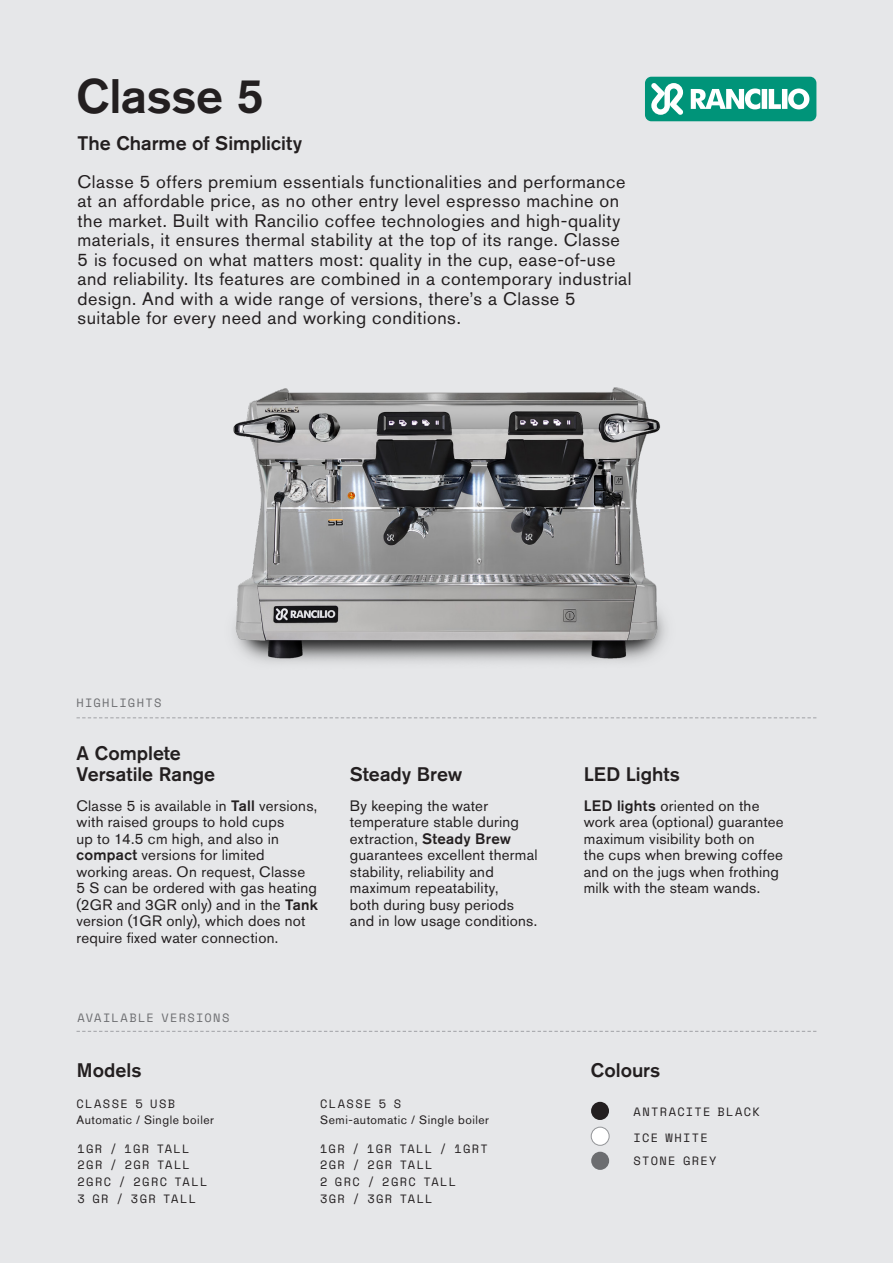
<style>
.page{position:relative;width:893px;height:1263px;background:#e6e7e9}
.page>*{position:absolute;margin:0;border:0;box-sizing:border-box;transform-origin:0 0}
.Titles{font:500 48px "Akzidenz Grotesk BQ";letter-spacing:-.01em;color:#231f20}
.Sub_headings3{font:500 19.5px/21px "Akzidenz Grotesk BQ";color:#231f20}
.Body_Copy{font:18px/19.5px "Akzidenz Grotesk BQ";letter-spacing:.03em;color:#231f20}
.Body_Copy-2{font:15px/16.5px "Akzidenz Grotesk BQ";letter-spacing:.015em;color:#231f20}
.highlights{font:12px "Space Mono";letter-spacing:.115em;color:#231f20}
.Body_Copy-3{font:12px "Akzidenz Grotesk BQ";letter-spacing:.045em;color:#231f20}
.highlights-2{font:12px "Space Mono";letter-spacing:.105em;color:#6c6d70}
.s1{font-weight:500}
</style>
<div class="page">
<img style="left:233px;top:387px;width:433px;height:276px">
<svg style="left:77px;top:1031px;width:739px;height:1px"></svg>
<svg style="left:77px;top:717px;width:739px;height:1px"></svg>
<div style="left:645px;top:77px;width:171px;height:44px;background:#009479;border-radius:6px"></div>
<svg style="left:651px;top:83px;width:158px;height:32px"></svg>
<div style="left:591px;top:1102px;width:18px;height:18px;background:#231f20;border-radius:50%"></div>
<div style="left:591px;top:1127px;width:18px;height:18px;background:#fff;border-radius:50%"></div>
<div style="left:591px;top:1127px;width:18px;height:19px;border:1px solid #939598;border-radius:50%"></div>
<div style="left:591px;top:1152px;width:18px;height:18px;background:#6c6d70;border-radius:50%"></div>
<p class="Titles" style="left:77px;top:66px;width:189px">Classe 5</p>
<p class="Sub_headings3" style="left:78px;top:132px;width:226px">The Charme of Simplicity</p>
<p class="Body_Copy" style="left:78px;top:172px;width:556px">Classe 5 offers premium essentials functionalities and performance at an affordable price, as no other entry level espresso machine on the market. Built with Rancilio coffee technologies and high-quality materials, it ensures thermal stability at the top of its range. Classe 5 is focused on what matters most: quality in the cup, ease-of-use and reliability. Its features are combined in a contemporary industrial design. And with a wide range of versions, there’s a Classe 5 suitable for every need and working conditions.</p>
<p class="highlights-2" style="left:76px;top:694px;width:86px">HIGHLIGHTS</p>
<p class="Sub_headings3" style="left:76px;top:742px;width:140px">A Complete<br>Versatile Range</p>
<p class="Sub_headings3" style="left:350px;top:763px;width:114px">Steady Brew</p>
<p class="Sub_headings3" style="left:584px;top:763px;width:98px">LED Lights</p>
<p class="Body_Copy-2" style="left:76px;top:797px;width:243px">Classe 5 is available in <span class="s1">Tall</span> versions, with raised groups to hold cups<br>up to 14.5 cm high, and also in <span class="s1">compact</span> versions for limited working areas. On request, Classe<br>5 S can be ordered with gas heating (2GR and 3GR only) and in the <span class="s1">Tank </span>version (1GR only), which does not require fixed water connection.</p>
<p class="Body_Copy-2" style="left:350px;top:797px;width:189px">By keeping the water temperature stable during extraction, <span class="s1">Steady Brew </span>guarantees excellent thermal stability, reliability and maximum repeatability,<br>both during busy periods and in low usage conditions.</p>
<p class="Body_Copy-2" style="left:584px;top:797px;width:201px"><span class="s1">LED lights</span> oriented on the work area (optional) guarantee maximum visibility both on<br>the cups when brewing coffee and on the jugs when frothing milk with the steam wands.</p>
<p class="highlights-2" style="left:78px;top:1008px;width:153px">AVAILABLE VERSIONS</p>
<p class="Sub_headings3" style="left:77px;top:1059px;width:66px">Models</p>
<p class="Sub_headings3" style="left:591px;top:1059px;width:71px">Colours</p>
<p class="highlights" style="left:633px;top:1103px;width:128px">ANTRACITE BLACK</p>
<p class="highlights" style="left:634px;top:1129px;width:76px">ICE WHITE</p>
<p class="highlights" style="left:634px;top:1152px;width:84px">STONE GREY</p>
<p class="highlights" style="left:76px;top:1095px;width:100px">CLASSE 5 USB</p>
<p class="highlights" style="left:320px;top:1095px;width:83px">CLASSE 5 S</p>
<p class="highlights" style="left:77px;top:1140px;width:113px">1GR / 1GR TALL</p>
<p class="highlights" style="left:77px;top:1156px;width:114px">2GR / 2GR TALL</p>
<p class="highlights" style="left:77px;top:1173px;width:131px">2GRC / 2GRC TALL</p>
<p class="highlights" style="left:77px;top:1189px;width:120px">3 GR / 3GR TALL</p>
<p class="Body_Copy-3" style="left:77px;top:1112px;width:139px">Automatic / Single boiler</p>
<p class="Body_Copy-3" style="left:320px;top:1112px;width:170px">Semi-automatic / Single boiler</p>
<p class="highlights" style="left:320px;top:1140px;width:169px">1GR / 1GR TALL / 1GRT</p>
<p class="highlights" style="left:320px;top:1156px;width:114px">2GR / 2GR TALL</p>
<p class="highlights" style="left:320px;top:1173px;width:138px">2 GRC / 2GRC TALL</p>
<p class="highlights" style="left:320px;top:1189px;width:114px">3GR / 3GR TALL</p>
</div>
